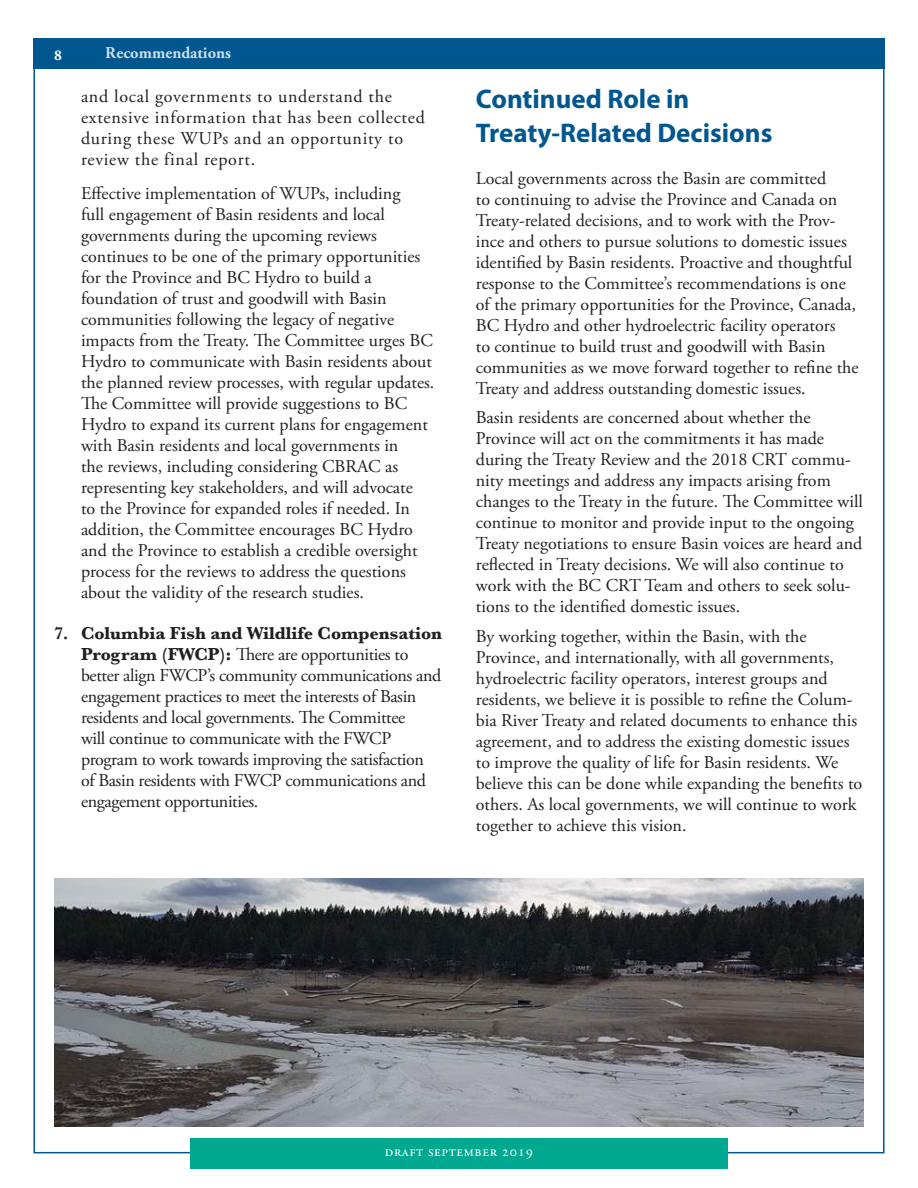
<style>
.page{position:relative;width:918px;height:1188px;background:#fff}
.page>*{position:absolute;margin:0;border:0;box-sizing:border-box;transform-origin:0 0}
.t1{font:700 27px/34.5px "Myriad Pro";color:#00578f}
.body{font:18px/21px "Adobe Garamond Pro";color:#231f20}
.bullet_para{font:18px/21px "Adobe Garamond Pro";color:#231f20}
.bullet_para-2{font:18px/21px "Adobe Garamond Pro";letter-spacing:-.02em;color:#231f20}
.bullet_para-3{font:18px/21px "Adobe Garamond Pro";letter-spacing:.04em;color:#231f20}
.t2{font:700 16.5px "Adobe Garamond Pro";color:#fff}
.t3{font:15px "Adobe Garamond Pro";letter-spacing:.04em;color:#fff}
.t4{font:700 15px "Adobe Garamond Pro";color:#fff}
.s1{font-family:"Baskerville";font-weight:600}
.s2{font-family:"Baskerville";font-weight:700}
</style>
<div class="page">
<div style="left:33px;top:38px;width:852px;height:31px;background:#00578f"></div>
<div style="left:190px;top:1138px;width:538px;height:31px;background:#00a88f"></div>
<img style="left:54px;top:878px;width:810px;height:248px">
<p class="t4" style="left:54px;top:46px;width:9px">8</p>
<p class="t2" style="left:106px;top:44px;width:127px">Recommendations</p>
<p class="bullet_para-3" style="left:81px;top:86px;width:345px">and local governments to understand the extensive information that has been collected during these WUPs and an opportunity to review the final report.</p>
<p class="bullet_para" style="left:81px;top:183px;width:355px">Effective implementation of WUPs, including<br>full engagement of Basin residents and local governments during the upcoming reviews continues to be one of the primary opportunities for the Province and BC Hydro to build a foundation of trust and goodwill with Basin communities following the legacy of negative impacts from the Treaty. The Committee urges BC Hydro to communicate with Basin residents about the planned review processes, with regular updates.<br>The Committee will provide suggestions to BC Hydro to expand its current plans for engagement with Basin residents and local governments in<br>the reviews, including considering CBRAC as representing key stakeholders, and will advocate<br>to the Province for expanded roles if needed. In addition, the Committee encourages BC Hydro and the Province to establish a credible oversight process for the reviews to address the questions about the validity of the research studies.</p>
<p class="bullet_para-2" style="left:81px;top:624px;width:363px;text-indent:-27px"><span class="s1">7.</span> <span class="s2">Columbia Fish and Wildlife Compensation Program (FWCP):</span> There are opportunities to better align FWCP’s community communications and engagement practices to meet the interests of Basin residents and local governments. The Committee<br>will continue to communicate with the FWCP program to work towards improving the satisfaction of Basin residents with FWCP communications and engagement opportunities.</p>
<p class="t1" style="left:476px;top:81px;width:298px">Continued Role in<br>Treaty-Related Decisions</p>
<p class="body" style="left:476px;top:168px;width:384px">Local governments across the Basin are committed<br>to continuing to advise the Province and Canada on Treaty-related decisions, and to work with the Prov&shy;ince and others to pursue solutions to domestic issues identified by Basin residents. Proactive and thoughtful response to the Committee’s recommendations is one of the primary opportunities for the Province, Canada, BC Hydro and other hydroelectric facility operators<br>to continue to build trust and goodwill with Basin communities as we move forward together to refine the Treaty and address outstanding domestic issues.</p>
<p class="body" style="left:476px;top:408px;width:389px">Basin residents are concerned about whether the Province will act on the commitments it has made during the Treaty Review and the 2018 CRT commu&shy;nity meetings and address any impacts arising from changes to the Treaty in the future. The Committee will continue to monitor and provide input to the ongoing Treaty negotiations to ensure Basin voices are heard and reflected in Treaty decisions. We will also continue to work with the BC CRT Team and others to seek solu&shy;tions to the identified domestic issues.</p>
<p class="body" style="left:476px;top:626px;width:388px">By working together, within the Basin, with the Province, and internationally, with all governments, hydroelectric facility operators, interest groups and residents, we believe it is possible to refine the Colum&shy;bia River Treaty and related documents to enhance this agreement, and to address the existing domestic issues to improve the quality of life for Basin residents. We believe this can be done while expanding the benefits to others. As local governments, we will continue to work together to achieve this vision.</p>
<p class="t3" style="left:385px;top:1142px;width:150px">draft september 2019</p>
</div>
